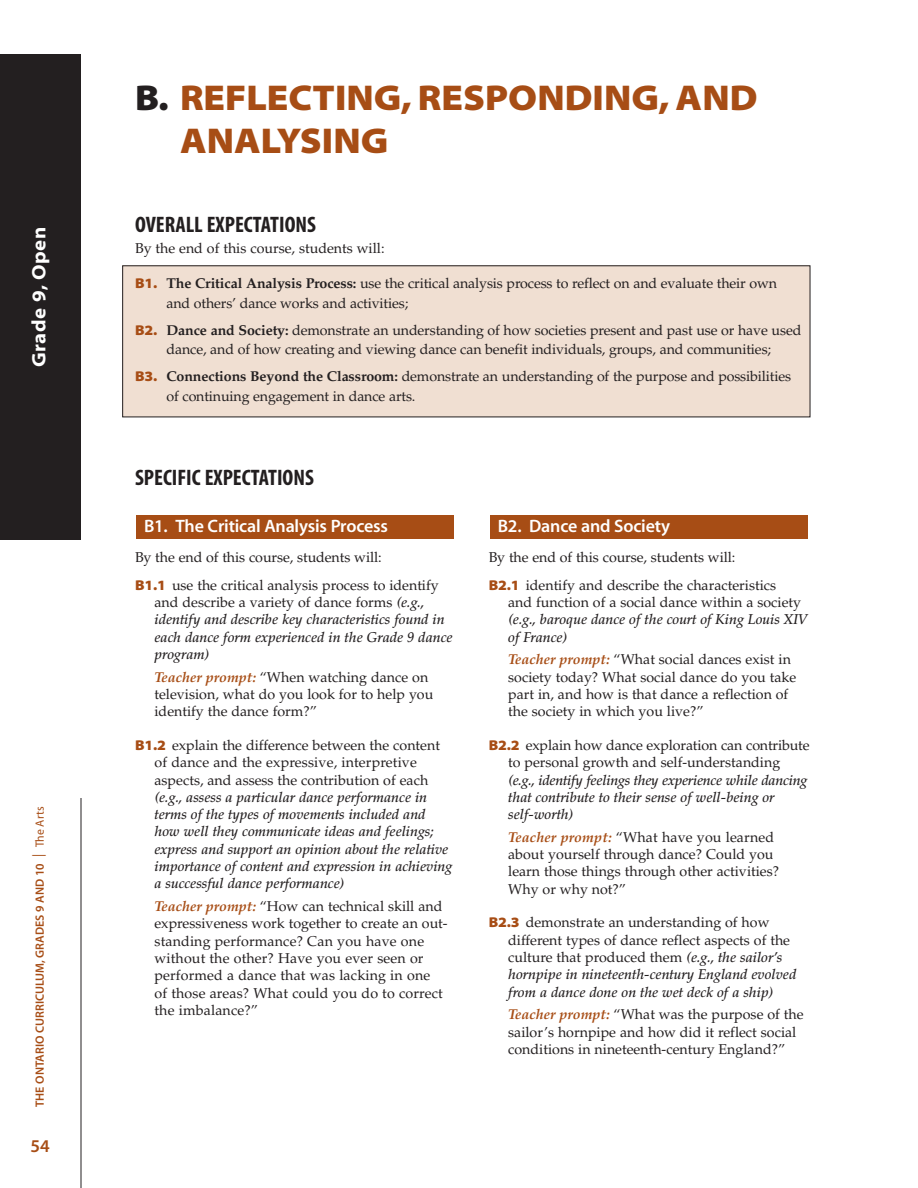
<style>
.page{position:relative;width:918px;height:1188px;background:#fff}
.page>*{position:absolute;margin:0;border:0;box-sizing:border-box;transform-origin:0 0}
.t1{font:36px/43.2px "Myriad MM 830 700";color:#a74d15}
.t2{font:22.5px "Myriad MM 700 300";color:#231f20}
.t3{font:19.5px "Myriad MM 700 700";letter-spacing:.03em;color:#fff}
.t4{font:18px "Myriad MM 565 600";letter-spacing:-.01em;color:#fff}
.t5{font:18px "Myriad MM 565 600";color:#a74d15}
.t6{font:14.25px/17.4px "Palatino";color:#231f20}
.t7{font:italic 500 14.25px/17.2px "Palatino";color:#231f20}
.t8{font:12px "Myriad MM 565 600";color:#a74d15}
.s1{font-family:"Myriad MM 400 600";font-size:13.5px}
.s2{font-family:"Myriad MM 400 600"}
.s3{color:#231f20}
.s4{font-family:"Myriad MM 830 700";color:#a74d15}
.s5{font-weight:700}
.s6{font-weight:400;font-style:normal}
.s7{font-weight:700;font-style:italic;color:#a74d15}
.s8{font-weight:500;font-style:italic}
</style>
<div class="page">
<div style="left:123px;top:266px;width:687px;height:151px;background:#f0dfd2"></div>
<div style="left:0;top:54px;width:81px;height:486px;background:#231f20"></div>
<hr style="left:81px;top:798px;width:1px;height:390px;background:#231f20">
<div style="left:490px;top:515px;width:318px;height:24px;background:#a74d15"></div>
<div style="left:136px;top:515px;width:318px;height:24px;background:#a74d15"></div>
<h3 class="t3" style="left:32px;top:367px;width:142px;rotate:-90deg">Grade 9, Open</h3>
<p class="t8" style="left:35px;top:1107px;width:302px;rotate:-90deg">THE ONTARIO CURRICULUM, GRADES 9 AND 10 <span class="s1">|</span> <span class="s2">The Arts</span></p>
<p class="t5" style="left:31px;top:1139px;width:21px">54</p>
<h1 class="t1" style="left:180px;top:79px;width:579px;text-indent:-45px"><span class="s3">B.</span> REFLECTING, RESPONDING, AND<br>ANALYSING</h1>
<h2 class="t2" style="left:135px;top:216px;width:182px">OVERALL EXPECTATIONS</h2>
<p class="t6" style="left:135px;top:241px;width:251px">By the end of this course, students will:</p>
<p class="t6" style="left:167px;top:275px;width:612px;line-height:19.5px;text-indent:-32px"><span class="s4">B1.</span> <span class="s5">The Critical Analysis Process:</span> use the critical analysis process to reflect on and evaluate their own and others’ dance works and activities;</p>
<p class="t6" style="left:135px;top:322px;width:668px;line-height:19.5px;text-align:center"><span class="s4">B2.</span> <span class="s5">Dance and Society:</span> demonstrate an understanding of how societies present and past use or have used dance, and of how creating and viewing dance can benefit individuals, groups, and communities;</p>
<p class="t6" style="left:167px;top:368px;width:626px;line-height:19.5px;text-indent:-32px"><span class="s4">B3.</span> <span class="s5">Connections Beyond the Classroom:</span> demonstrate an understanding of the purpose and possibilities of continuing engagement in dance arts.</p>
<h2 class="t2" style="left:135px;top:469px;width:180px">SPECIFIC EXPECTATIONS</h2>
<p class="t4" style="left:144px;top:519px;width:246px">B1. The Critical Analysis Process</p>
<p class="t4" style="left:498px;top:519px;width:174px">B2. Dance and Society</p>
<p class="t6" style="left:135px;top:544px;width:305px;line-height:28.2px">By the end of this course, students will:<br><span class="s4">B1.1</span> use the critical analysis process to identify</p>
<p class="t7" style="left:155px;top:595px;width:300px"><span class="s6">and describe a variety of dance forms</span> (e.g., identify and describe key characteristics found in each dance form experienced in the Grade 9 dance program)</p>
<p class="t6" style="left:154px;top:670px;width:280px"><span class="s7">Teacher prompt:</span> “When watching dance on television, what do you look for to help you identify the dance form?”</p>
<p class="t6" style="left:135px;top:738px;width:307px;text-align:center"><span class="s4">B1.2</span> explain the difference between the content of dance and the expressive, interpretive aspects, and assess the contribution of each</p>
<p class="t7" style="left:154px;top:790px;width:299px">(e.g., assess a particular dance performance in terms of the types of movements included and how well they communicate ideas and feelings; express and support an opinion about the relative importance of content and expression in achieving a successful dance performance)</p>
<p class="t6" style="left:154px;top:899px;width:295px"><span class="s7">Teacher prompt:</span> “How can technical skill and expressiveness work together to create an out&shy;standing performance? Can you have one without the other? Have you ever seen or performed a dance that was lacking in one<br>of those areas? What could you do to correct the imbalance?”</p>
<p class="t6" style="left:489px;top:544px;width:289px;line-height:28.2px">By the end of this course, students will:<br><span class="s4">B2.1</span> identify and describe the characteristics</p>
<p class="t6" style="left:508px;top:595px;width:294px">and function of a social dance within a society</p>
<p class="t7" style="left:508px;top:612px;width:301px">(e.g., baroque dance of the court of King Louis XIV of France)</p>
<p class="t6" style="left:508px;top:653px;width:290px"><span class="s7">Teacher prompt:</span> “What social dances exist in society today? What social dance do you take part in, and how is that dance a reflection of the society in which you live?”</p>
<p class="t6" style="left:508px;top:738px;width:303px;text-indent:-19px"><span class="s4">B2.2</span> explain how dance exploration can contribute to personal growth and self-understanding</p>
<p class="t7" style="left:508px;top:773px;width:301px">(e.g., identify feelings they experience while dancing that contribute to their sense of well-being or self-worth)</p>
<p class="t6" style="left:508px;top:830px;width:272px"><span class="s7">Teacher prompt:</span> “What have you learned about yourself through dance? Could you learn those things through other activities?<br>Why or why not?”</p>
<p class="t6" style="left:508px;top:915px;width:290px;text-indent:-19px"><span class="s4">B2.3</span> demonstrate an understanding of how different types of dance reflect aspects of the culture that produced them <span class="s8">(e.g., the sailor’s hornpipe in nineteenth-century England evolved from a dance done on the wet deck of a ship)</span></p>
<p class="t6" style="left:508px;top:1007px;width:297px"><span class="s7">Teacher prompt:</span> “What was the purpose of the sailor’s hornpipe and how did it reflect social conditions in nineteenth-century England?”</p>
</div>
